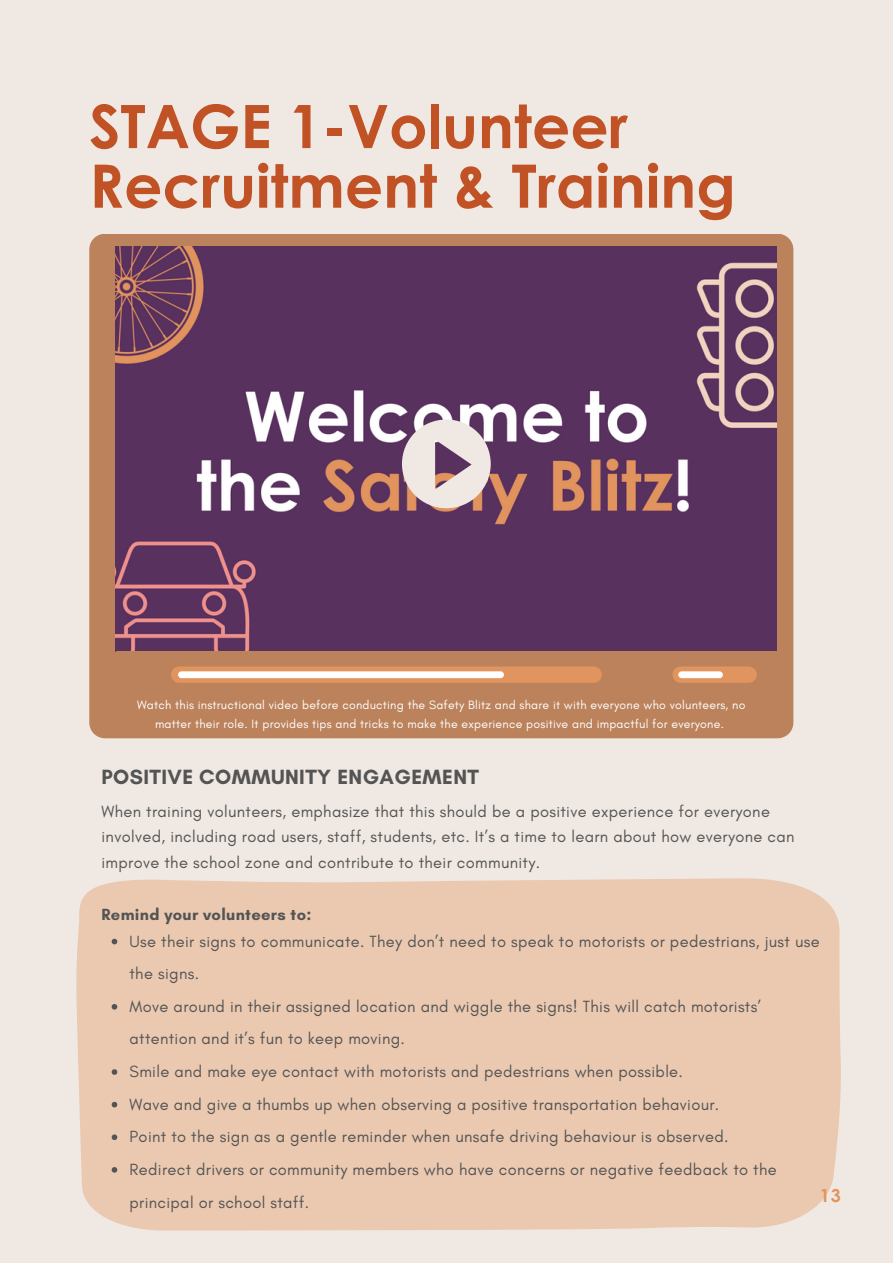
<style>
.page{position:relative;width:893px;height:1264px;background:#fff}
.page>*{position:absolute;margin:0;border:0;box-sizing:border-box;transform-origin:0 0}
.t1{font:700 60px/59.6px "Century Gothic";color:#c15225}
.t2{font:700 21px "Glacial Indifference";letter-spacing:.02em;color:#545454}
.t3{font:700 18px "Century Gothic";color:#e2945e}
.t4{font:16.5px/32.5px "Glacial Indifference";letter-spacing:.02em;color:#545454}
.t5{font:700 16.5px "Glacial Indifference";letter-spacing:.02em;color:#545454}
.t6{font:12.3px/19.5px "Glacial Indifference";letter-spacing:.02em;color:#fff;text-align:center}
</style>
<div class="page">
<div style="left:0;top:0;width:892px;height:1262px;background:#f0e9e3"></div>
<div style="left:76px;top:878px;width:764px;height:352px;background:#eac9b0"></div>
<div style="left:89px;top:234px;width:704px;height:504px;background:#bb825c"></div>
<img style="left:116px;top:247px;width:660px;height:404px">
<div style="left:116px;top:651px;width:660px;height:47px;background:#bb825c"></div>
<svg style="left:171px;top:666px;width:585px;height:16px;background:#e3ad88"></svg>
<svg style="left:402px;top:419px;width:88px;height:89px"></svg>
<svg style="left:112px;top:938px;width:5px;height:6px"></svg>
<svg style="left:112px;top:1004px;width:5px;height:5px"></svg>
<svg style="left:112px;top:1069px;width:5px;height:5px"></svg>
<svg style="left:112px;top:1101px;width:5px;height:6px"></svg>
<svg style="left:112px;top:1134px;width:5px;height:6px"></svg>
<svg style="left:112px;top:1166px;width:5px;height:6px"></svg>
<p class="t1" style="left:89px;top:95px;width:648px">STAGE 1-Volunteer<br>Recruitment &amp; Training</p>
<p class="t6" style="left:137px;top:694px;width:610px">Watch this instructional video before conducting the Safety Blitz and share it with everyone who volunteers, no matter their role. It provides tips and tricks to make the experience positive and impactful for everyone.</p>
<p class="t2" style="left:101px;top:763px;width:379px">POSITIVE COMMUNITY ENGAGEMENT</p>
<p class="t4" style="left:101px;top:798px;width:694px;line-height:25.8px">When training volunteers, emphasize that this should be a positive experience for everyone involved, including road users, staff, students, etc. It’s a time to learn about how everyone can improve the school zone and contribute to their community.</p>
<p class="t5" style="left:101px;top:904px;width:211px">Remind your volunteers to:</p>
<p class="t4" style="left:129px;top:924px;width:691px">Use their signs to communicate. They don’t need to speak to motorists or pedestrians, just use the signs.</p>
<p class="t4" style="left:129px;top:989px;width:633px">Move around in their assigned location and wiggle the signs! This will catch motorists’ attention and it’s fun to keep moving.</p>
<p class="t4" style="left:129px;top:1055px;width:555px">Smile and make eye contact with motorists and pedestrians when possible.</p>
<p class="t4" style="left:129px;top:1087px;width:591px">Wave and give a thumbs up when observing a positive transportation behaviour.</p>
<p class="t4" style="left:129px;top:1120px;width:600px">Point to the sign as a gentle reminder when unsafe driving behaviour is observed.</p>
<p class="t4" style="left:129px;top:1152px;width:648px">Redirect drivers or community members who have concerns or negative feedback to the principal or school staff.</p>
<p class="t3" style="left:819px;top:1184px;width:23px">13</p>
</div>
